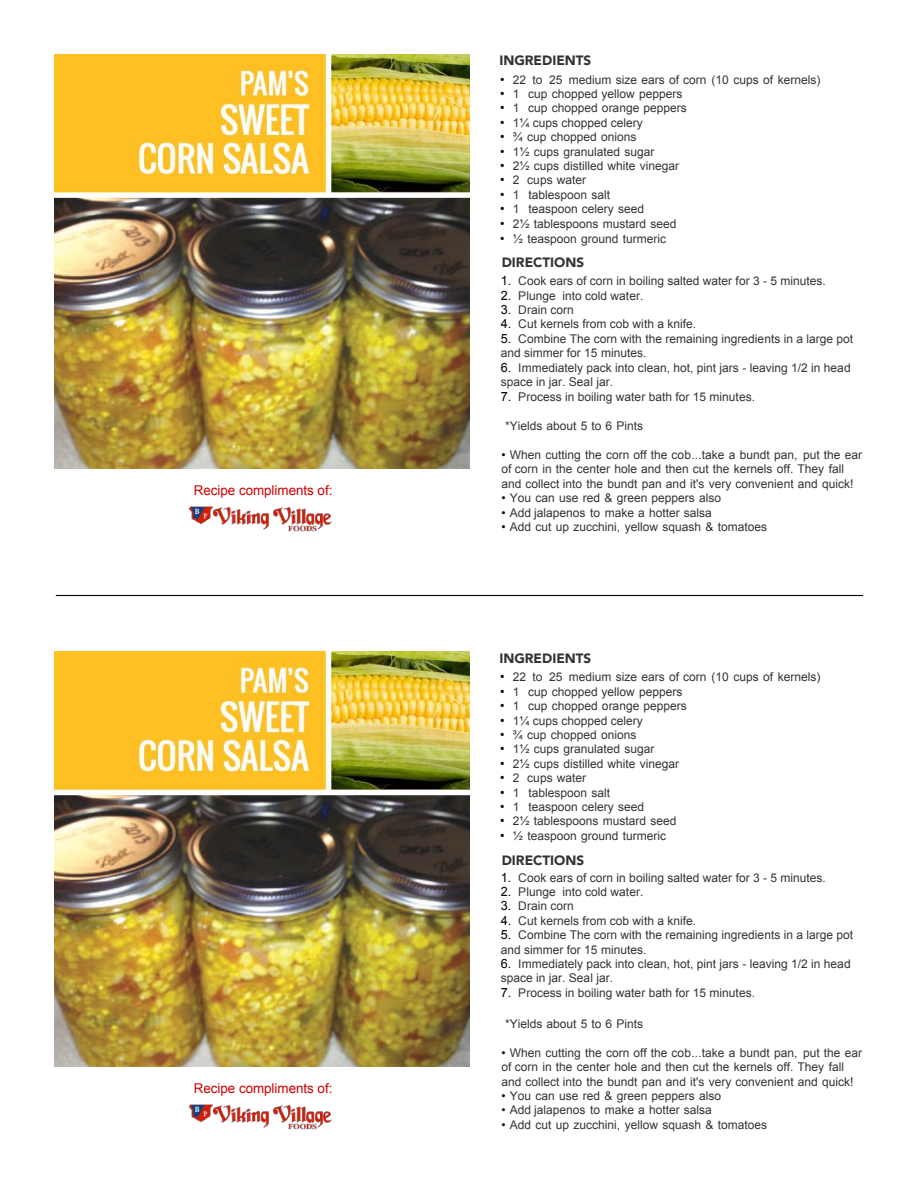
<style>
.page{position:relative;width:918px;height:1188px;background:#fff}
.page>*{position:absolute;margin:0;border:0;box-sizing:border-box;transform-origin:0 0}
.t1{font:900 13.5px "Avenir";color:#333}
.t2{font:13.5px "Arial";color:#c00}
.t3{font:12px/14.4px "Arial";color:#333}
.s1{font-size:12.75px;color:#000}
.s2{color:#000}
</style>
<div class="page">
<img style="left:55px;top:54px;width:414px;height:414px">
<img style="left:188px;top:506px;width:144px;height:26px">
<img style="left:55px;top:594px;width:809px;height:3px">
<img style="left:55px;top:652px;width:414px;height:414px">
<img style="left:188px;top:1104px;width:144px;height:26px">
<p class="t2" style="left:194px;top:482px;width:140px">Recipe compliments of:</p>
<p class="t2" style="left:194px;top:1080px;width:140px">Recipe compliments of:</p>
<p class="t1" style="left:499px;top:49px;width:94px">INGREDIENTS</p>
<p class="t3" style="left:500px;top:72px;width:322px"><span class="s1">•</span> 22 to 25 medium size ears of corn (10 cups of kernels)</p>
<p class="t3" style="left:500px;top:87px;width:184px"><span class="s1">•</span> 1 cup chopped yellow peppers</p>
<p class="t3" style="left:500px;top:101px;width:188px"><span class="s1">•</span> 1 cup chopped orange peppers</p>
<p class="t3" style="left:500px;top:116px;width:144px"><span class="s1">•</span> 1¼ cups chopped celery</p>
<p class="t3" style="left:500px;top:130px;width:138px"><span class="s1">•</span> ¾ cup chopped onions</p>
<p class="t3" style="left:500px;top:144px;width:156px"><span class="s1">•</span> 1½ cups granulated sugar</p>
<p class="t3" style="left:500px;top:159px;width:181px"><span class="s1">•</span> 2½ cups distilled white vinegar</p>
<p class="t3" style="left:500px;top:173px;width:88px"><span class="s1">•</span> 2 cups water</p>
<p class="t3" style="left:500px;top:188px;width:112px"><span class="s1">•</span> 1 tablespoon salt</p>
<p class="t3" style="left:500px;top:202px;width:146px"><span class="s1">•</span> 1 teaspoon celery seed</p>
<p class="t3" style="left:500px;top:216px;width:178px"><span class="s1">•</span> 2½ tablespoons mustard seed</p>
<p class="t3" style="left:500px;top:231px;width:168px"><span class="s1">•</span> ½ teaspoon ground turmeric</p>
<p class="t1" style="left:502px;top:251px;width:84px">DIRECTIONS</p>
<p class="t3" style="left:501px;top:274px;width:327px"><span class="s1">1.</span> Cook ears of corn in boiling salted water for 3 - 5 minutes.</p>
<p class="t3" style="left:501px;top:288px;width:144px"><span class="s1">2.</span> Plunge into cold water.</p>
<p class="t3" style="left:501px;top:303px;width:75px"><span class="s1">3.</span> Drain corn</p>
<p class="t3" style="left:501px;top:317px;width:197px"><span class="s1">4.</span> Cut kernels from cob with a knife.</p>
<p class="t3" style="left:501px;top:331px;width:354px"><span class="s1">5.</span> Combine The corn with the remaining ingredients in a large pot and simmer for 15 minutes.</p>
<p class="t3" style="left:501px;top:360px;width:352px"><span class="s1">6.</span> Immediately pack into clean, hot, pint jars - leaving 1/2 in head space in jar. Seal jar.</p>
<p class="t3" style="left:501px;top:390px;width:256px"><span class="s1">7.</span> Process in boiling water bath for 15 minutes.</p>
<p class="t3" style="left:505px;top:419px;width:139px">*Yields about 5 to 6 Pints</p>
<p class="t3" style="left:501px;top:448px;width:362px"><span class="s2">•</span> When cutting the corn off the cob ... take a bundt pan, put the ear of corn in the center hole and then cut the kernels off. They fall and collect into the bundt pan and it's very convenient and quick!</p>
<p class="t3" style="left:501px;top:491px;width:221px"><span class="s2">•</span> You can use red &amp; green peppers also</p>
<p class="t3" style="left:501px;top:505px;width:212px"><span class="s2">•</span> Add jalapenos to make a hotter salsa</p>
<p class="t3" style="left:501px;top:520px;width:267px"><span class="s2">•</span> Add cut up zucchini, yellow squash &amp; tomatoes</p>
<p class="t1" style="left:499px;top:647px;width:94px">INGREDIENTS</p>
<p class="t3" style="left:500px;top:670px;width:322px"><span class="s1">•</span> 22 to 25 medium size ears of corn (10 cups of kernels)</p>
<p class="t3" style="left:500px;top:685px;width:184px"><span class="s1">•</span> 1 cup chopped yellow peppers</p>
<p class="t3" style="left:500px;top:699px;width:188px"><span class="s1">•</span> 1 cup chopped orange peppers</p>
<p class="t3" style="left:500px;top:713px;width:144px"><span class="s1">•</span> 1¼ cups chopped celery</p>
<p class="t3" style="left:500px;top:728px;width:138px"><span class="s1">•</span> ¾ cup chopped onions</p>
<p class="t3" style="left:500px;top:742px;width:156px"><span class="s1">•</span> 1½ cups granulated sugar</p>
<p class="t3" style="left:500px;top:757px;width:181px"><span class="s1">•</span> 2½ cups distilled white vinegar</p>
<p class="t3" style="left:500px;top:771px;width:88px"><span class="s1">•</span> 2 cups water</p>
<p class="t3" style="left:500px;top:785px;width:112px"><span class="s1">•</span> 1 tablespoon salt</p>
<p class="t3" style="left:500px;top:800px;width:146px"><span class="s1">•</span> 1 teaspoon celery seed</p>
<p class="t3" style="left:500px;top:814px;width:178px"><span class="s1">•</span> 2½ tablespoons mustard seed</p>
<p class="t3" style="left:500px;top:829px;width:168px"><span class="s1">•</span> ½ teaspoon ground turmeric</p>
<p class="t1" style="left:502px;top:848px;width:84px">DIRECTIONS</p>
<p class="t3" style="left:501px;top:870px;width:327px"><span class="s1">1.</span> Cook ears of corn in boiling salted water for 3 - 5 minutes.</p>
<p class="t3" style="left:501px;top:885px;width:144px"><span class="s1">2.</span> Plunge into cold water.</p>
<p class="t3" style="left:501px;top:899px;width:75px"><span class="s1">3.</span> Drain corn</p>
<p class="t3" style="left:501px;top:914px;width:197px"><span class="s1">4.</span> Cut kernels from cob with a knife.</p>
<p class="t3" style="left:501px;top:928px;width:354px"><span class="s1">5.</span> Combine The corn with the remaining ingredients in a large pot and simmer for 15 minutes.</p>
<p class="t3" style="left:501px;top:957px;width:352px"><span class="s1">6.</span> Immediately pack into clean, hot, pint jars - leaving 1/2 in head space in jar. Seal jar.</p>
<p class="t3" style="left:501px;top:986px;width:256px"><span class="s1">7.</span> Process in boiling water bath for 15 minutes.</p>
<p class="t3" style="left:505px;top:1017px;width:139px">*Yields about 5 to 6 Pints</p>
<p class="t3" style="left:501px;top:1045px;width:362px"><span class="s2">•</span> When cutting the corn off the cob ... take a bundt pan, put the ear of corn in the center hole and then cut the kernels off. They fall and collect into the bundt pan and it's very convenient and quick!</p>
<p class="t3" style="left:501px;top:1089px;width:221px"><span class="s2">•</span> You can use red &amp; green peppers also</p>
<p class="t3" style="left:501px;top:1103px;width:212px"><span class="s2">•</span> Add jalapenos to make a hotter salsa</p>
<p class="t3" style="left:501px;top:1117px;width:267px"><span class="s2">•</span> Add cut up zucchini, yellow squash &amp; tomatoes</p>
</div>
